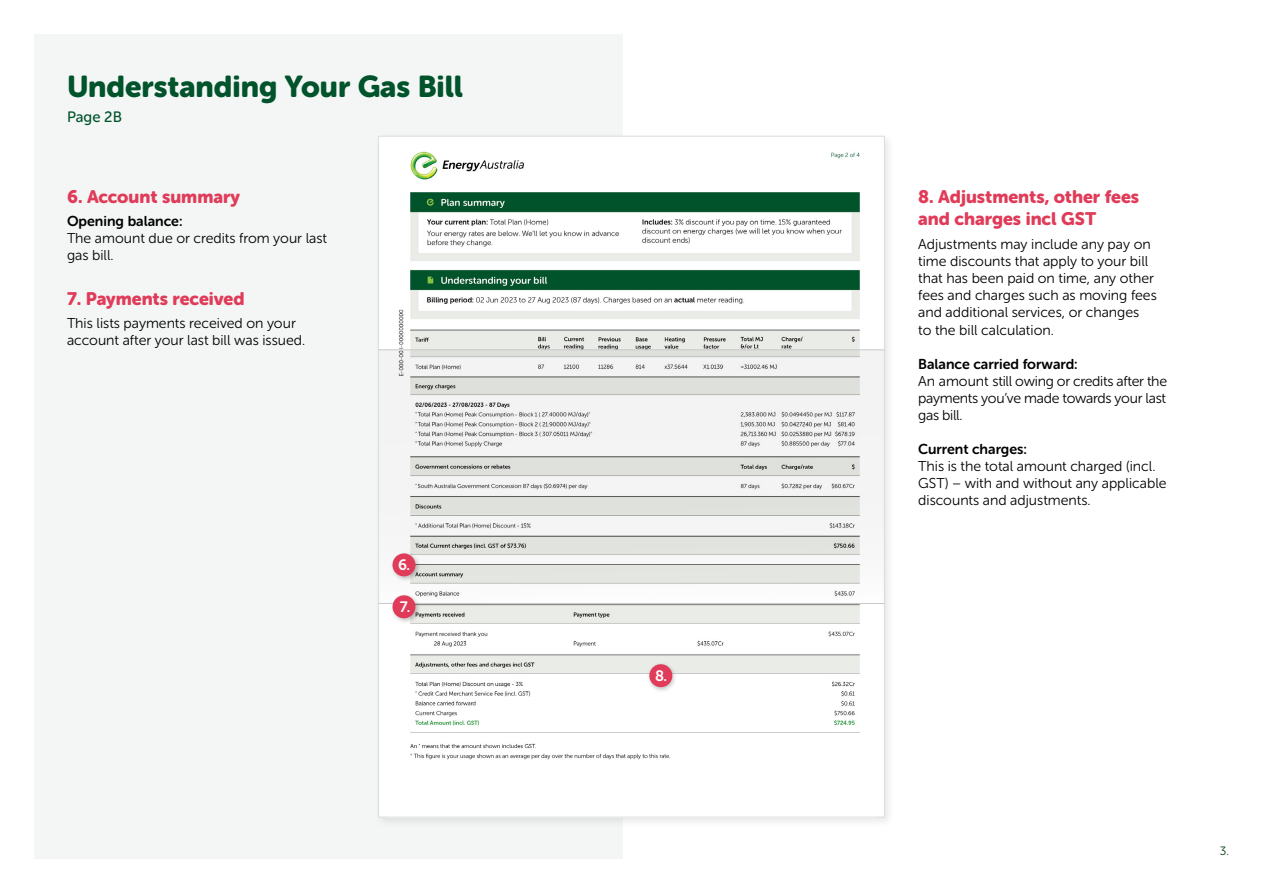
<style>
.page{position:relative;width:1263px;height:893px;background:#fff}
.page>*{position:absolute;margin:0;border:0;box-sizing:border-box;transform-origin:0 0}
.t1{font:30px "Museo Sans Rounded 900";color:#00532b}
.t2{font:18px/21.6px "Museo Sans Rounded 900";color:#e03b59}
.t3{font:15px "Museo Sans Rounded 700";color:#fff}
.t4{font:15px "Museo Sans Rounded 500";color:#00532b}
.t5{font:14.25px/17.1px "Museo Sans Rounded 300";color:#000}
.t6{font:14.25px "Museo Sans Rounded 700";color:#000}
.t7{font:12px "Museo Sans Rounded 300";color:#003c10}
</style>
<div class="page">
<div style="left:34px;top:34px;width:588px;height:825px;background:#f3f6f5"></div>
<div style="left:373px;top:131px;width:523px;height:697px;background:#000;opacity:.1"></div>
<img style="left:387px;top:138px;width:488px;height:677px">
<div style="left:373px;top:344px;width:523px;height:270px;background:#000;opacity:.1"></div>
<svg style="left:380px;top:351px;width:503px;height:250px;fill:#f3f3f3"></svg>
<hr style="left:378px;top:350px;width:507px;height:1px;background:#c7c8ca">
<hr style="left:378px;top:603px;width:507px;height:1px;background:#c7c8ca">
<div style="left:389px;top:593px;width:32px;height:31px;background:#000;opacity:.25"></div>
<div style="left:392px;top:595px;width:23px;height:23px;background:#e03b59;border-radius:50%"></div>
<div style="left:646px;top:661px;width:32px;height:32px;background:#000;opacity:.25"></div>
<div style="left:649px;top:664px;width:23px;height:23px;background:#e03b59;border-radius:50%"></div>
<div style="left:389px;top:551px;width:32px;height:31px;background:#000;opacity:.25"></div>
<div style="left:392px;top:553px;width:23px;height:23px;background:#e03b59;border-radius:50%"></div>
<h1 class="t1" style="left:67px;top:69px;width:398px">Understanding Your Gas Bill</h1>
<p class="t4" style="left:67px;top:108px;width:56px">Page 2B</p>
<p class="t2" style="left:67px;top:186px;width:174px">6. Account summary</p>
<p class="t6" style="left:67px;top:213px;width:117px">Opening balance:</p>
<p class="t5" style="left:67px;top:230px;width:262px">The amount due or credits from your last gas bill.</p>
<p class="t2" style="left:67px;top:288px;width:179px">7. Payments received</p>
<p class="t5" style="left:67px;top:315px;width:240px">This lists payments received on your account after your last bill was issued.</p>
<p class="t3" style="left:398px;top:556px;width:13px">6.</p>
<p class="t3" style="left:400px;top:598px;width:12px">7.</p>
<p class="t3" style="left:655px;top:667px;width:14px">8.</p>
<p class="t2" style="left:918px;top:186px;width:222px">8. Adjustments, other fees and charges incl GST</p>
<p class="t5" style="left:918px;top:236px;width:240px">Adjustments may include any pay on time discounts that apply to your bill that has been paid on time, any other fees and charges such as moving fees and additional services, or changes<br>to the bill calculation.</p>
<p class="t6" style="left:918px;top:356px;width:161px">Balance carried forward:</p>
<p class="t5" style="left:918px;top:372px;width:250px;text-align:justify">An amount still owing or credits after the payments you’ve made towards your last gas bill.</p>
<p class="t6" style="left:918px;top:441px;width:110px">Current charges:</p>
<p class="t5" style="left:918px;top:458px;width:250px">This is the total amount charged (incl.<br>GST) – with and without any applicable discounts and adjustments.</p>
<p class="t7" style="left:1220px;top:845px;width:11px">3.</p>
</div>
